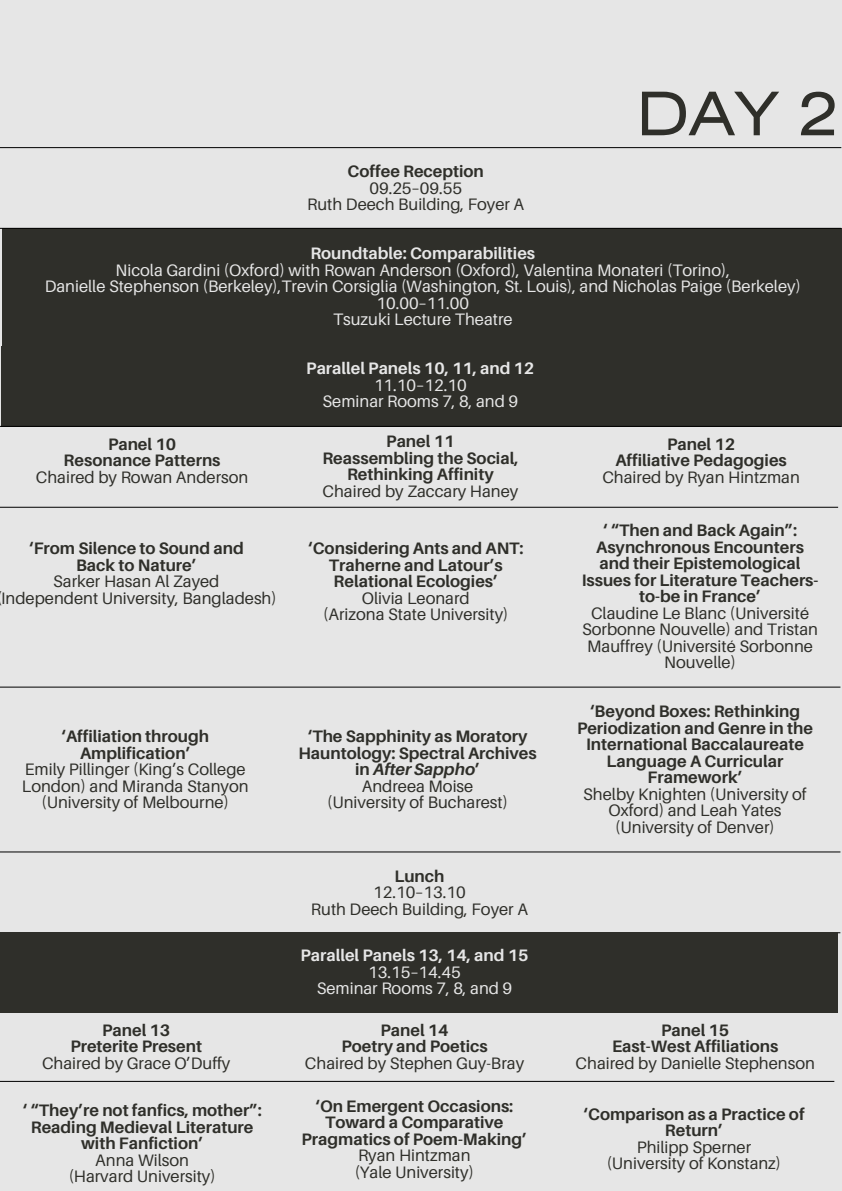
<style>
.page{position:relative;width:842px;height:1191px;background:#fff}
.page>*{position:absolute;margin:0;border:0;box-sizing:border-box;transform-origin:0 0}
.t1{font:60px "Helios Ext";color:#2f2f2a}
.t2{font:700 16.6px/16.5px "Aileron";color:#2f2f2a;text-align:center}
.t3{font:16.6px/16.5px "Aileron";color:#2f2f2a;text-align:center}
.t4{font:16.6px/16.5px "Aileron";color:#e6e6e6;text-align:center}
.t5{font:700 16.6px "Aileron";color:#e6e6e6}
.s1{font-style:italic}
.s2{font-weight:400}
</style>
<div class="page">
<div style="left:0;top:0;width:842px;height:1190px;background:#e6e6e6"></div>
<div style="left:2px;top:228px;width:840px;height:118px;background:#2f2f2a"></div>
<hr style="left:0;top:228px;width:841px;height:1px;background:#000">
<hr style="left:0;top:147px;width:841px;height:1px;background:#000">
<div style="left:2px;top:346px;width:840px;height:80px;background:#2f2f2a"></div>
<hr style="left:0;top:426px;width:841px;height:1px;background:#000">
<hr style="left:0;top:507px;width:838px;height:1px;background:#000">
<hr style="left:0;top:686px;width:840px;height:1px;background:#000">
<hr style="left:0;top:851px;width:840px;height:1px;background:#000">
<hr style="left:0;top:932px;width:840px;height:1px;background:#000">
<div style="left:0;top:932px;width:838px;height:80px;background:#2f2f2a"></div>
<hr style="left:0;top:1080px;width:834px;height:1px;background:#000">
<h1 class="t1" style="left:637px;top:92px;width:203px">DAY 2</h1>
<p class="t2" style="left:348px;top:163px;width:138px">Coffee Reception</p>
<p class="t3" style="left:307px;top:179px;width:219px">09.25–09.55<br>Ruth Deech Building, Foyer A</p>
<p class="t5" style="left:310px;top:243px;width:226px">Roundtable: Comparabilities</p>
<p class="t4" style="left:45px;top:261px;width:758px">Nicola Gardini (Oxford) with Rowan Anderson (Oxford), Valentina Monateri (Torino),<br>Danielle Stephenson (Berkeley),Trevin Corsiglia (Washington, St. Louis), and Nicholas Paige (Berkeley)<br>10.00–11.00<br>Tsuzuki Lecture Theatre</p>
<p class="t2" style="left:64px;top:435px;width:158px">Panel 10<br>Resonance Patterns</p>
<p class="t3" style="left:36px;top:468px;width:214px">Chaired by Rowan Anderson</p>
<p class="t2" style="left:29px;top:539px;width:216px">‘From Silence to Sound and<br>Back to Nature’</p>
<p class="t3" style="left:1px;top:572px;width:277px">Sarker Hasan Al Zayed<br>Independent University, Bangladesh)</p>
<p class="t5" style="left:306px;top:358px;width:230px">Parallel Panels 10, 11, and 12</p>
<p class="t4" style="left:323px;top:376px;width:197px">11.10–12.10<br>Seminar Rooms 7, 8, and 9</p>
<p class="t2" style="left:322px;top:433px;width:197px">Panel 11<br>Reassembling the Social,<br>Rethinking Affinity</p>
<p class="t3" style="left:322px;top:482px;width:197px">Chaired by Zaccary Haney</p>
<p class="t2" style="left:308px;top:539px;width:217px">‘Considering Ants and ANT:<br>Traherne and Latour’s<br>Relational Ecologies’</p>
<p class="t3" style="left:323px;top:589px;width:187px">Olivia Leonard<br>(Arizona State University)</p>
<p class="t2" style="left:61px;top:727px;width:149px">‘Affiliation through<br>Amplification’</p>
<p class="t3" style="left:22px;top:760px;width:228px">Emily Pillinger (King’s College<br>London) and Miranda Stanyon (University of Melbourne)</p>
<p class="t2" style="left:70px;top:1021px;width:133px">Panel 13<br>Preterite Present</p>
<p class="t3" style="left:42px;top:1054px;width:190px">Chaired by Grace O’Duffy</p>
<p class="t2" style="left:23px;top:1101px;width:241px">‘ “They’re not fanfics, mother”:<br>Reading Medieval Literature with Fanfiction’</p>
<p class="t3" style="left:69px;top:1151px;width:148px">Anna Wilson (Harvard University)</p>
<p class="t2" style="left:298px;top:727px;width:240px">‘The Sapphinity as Moratory<br>Hauntology: Spectral Archives in <span class="s1">After Sappho</span>’<br><span class="s2">Andreea Moise<br>(University of Bucharest)</span></p>
<p class="t2" style="left:394px;top:867px;width:52px">Lunch</p>
<p class="t3" style="left:311px;top:883px;width:219px">12.10–13.10<br>Ruth Deech Building, Foyer A</p>
<p class="t5" style="left:300px;top:944px;width:230px">Parallel Panels 13, 14, and 15</p>
<p class="t4" style="left:317px;top:963px;width:197px">13.15–14.45<br>Seminar Rooms 7, 8, and 9</p>
<p class="t2" style="left:341px;top:1021px;width:148px">Panel 14<br>Poetry and Poetics</p>
<p class="t3" style="left:305px;top:1054px;width:221px">Chaired by Stephen Guy-Bray</p>
<p class="t2" style="left:302px;top:1097px;width:227px">‘On Emergent Occasions:<br>Toward a Comparative<br>Pragmatics of Poem-Making’</p>
<p class="t3" style="left:355px;top:1146px;width:121px;text-align:left">Ryan Hintzman (Yale University)</p>
<p class="t2" style="left:615px;top:435px;width:173px">Panel 12<br>Affiliative Pedagogies</p>
<p class="t3" style="left:602px;top:468px;width:199px">Chaired by Ryan Hintzman</p>
<p class="t2" style="left:582px;top:521px;width:238px">‘ “Then and Back Again”:<br>Asynchronous Encounters and their Epistemological<br>Issues for Literature Teachers&shy;to-be in France’</p>
<p class="t3" style="left:582px;top:604px;width:237px">Claudine Le Blanc (Université<br>Sorbonne Nouvelle) and Tristan<br>Mauffrey (Université Sorbonne<br>Nouvelle)</p>
<p class="t2" style="left:577px;top:703px;width:237px">‘Beyond Boxes: Rethinking<br>Periodization and Genre in the<br>International Baccalaureate<br>Language A Curricular<br>Framework’</p>
<p class="t3" style="left:583px;top:785px;width:225px">Shelby Knighten (University of<br>Oxford) and Leah Yates (University of Denver)</p>
<p class="t2" style="left:612px;top:1021px;width:168px">Panel 15<br>East-West Affiliations</p>
<p class="t3" style="left:576px;top:1054px;width:241px">Chaired by Danielle Stephenson</p>
<p class="t2" style="left:583px;top:1105px;width:223px">‘Comparison as a Practice of<br>Return’</p>
<p class="t3" style="left:607px;top:1138px;width:176px">Philipp Sperner (University of Konstanz)</p>
</div>
